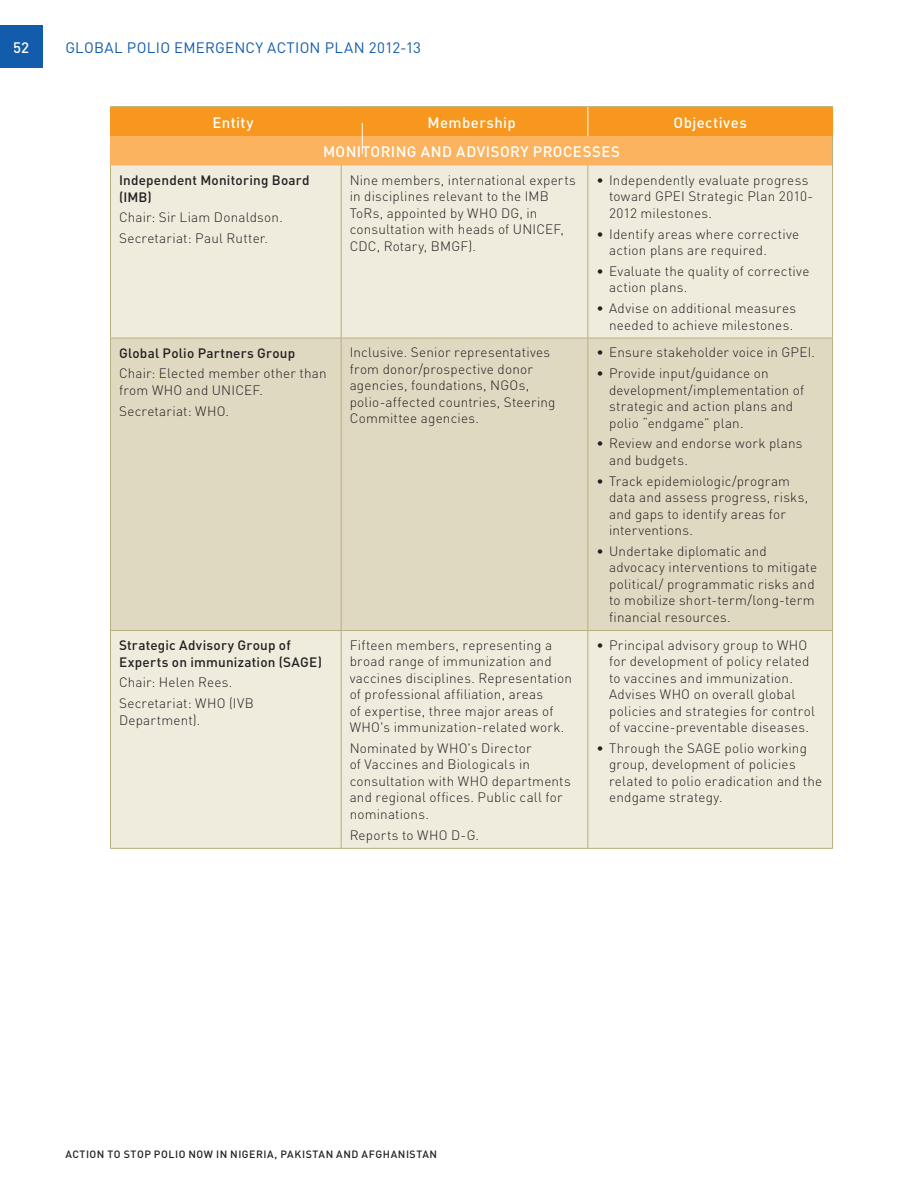
<style>
.page{position:relative;width:918px;height:1188px;background:#fff}
.page>*{position:absolute;margin:0;border:0;box-sizing:border-box;transform-origin:0 0}
.t1{font:500 15px "DIN";letter-spacing:.03em;color:#fff}
.t2{font:15px "DIN";letter-spacing:.015em;color:#135cab}
.t3{font:300 13.5px/16.5px "DIN";letter-spacing:.015em;color:#231f20}
.t4{font:500 13.5px/16.5px "DIN";letter-spacing:.015em;color:#231f20}
.t5{font:500 10.5px "DIN";letter-spacing:.06em;color:#231f20}
</style>
<div class="page">
<div style="left:0;top:26px;width:42px;height:42px;background:#135cab"></div>
<div style="left:111px;top:165px;width:721px;height:683px;background:#efebdd"></div>
<div style="left:111px;top:339px;width:721px;height:291px;background:#dfd9c2"></div>
<hr style="left:110px;top:165px;width:1px;height:173px;background:#b8af7b">
<hr style="left:341px;top:165px;width:1px;height:173px;background:#b8af7b">
<hr style="left:587px;top:165px;width:1px;height:173px;background:#b8af7b">
<hr style="left:832px;top:165px;width:1px;height:173px;background:#b8af7b">
<hr style="left:110px;top:338px;width:231px;height:1px;background:#b8af7b">
<hr style="left:110px;top:338px;width:1px;height:292px;background:#b8af7b">
<svg style="left:342px;top:338px;width:14px;height:1px"></svg>
<hr style="left:341px;top:338px;width:1px;height:292px;background:#b8af7b">
<hr style="left:356px;top:338px;width:232px;height:1px;background:#b8af7b">
<hr style="left:588px;top:338px;width:245px;height:1px;background:#b8af7b">
<hr style="left:587px;top:338px;width:1px;height:292px;background:#b8af7b">
<hr style="left:832px;top:338px;width:1px;height:292px;background:#b8af7b">
<hr style="left:110px;top:630px;width:231px;height:1px;background:#b8af7b">
<hr style="left:110px;top:631px;width:1px;height:217px;background:#b8af7b">
<svg style="left:341px;top:630px;width:15px;height:1px"></svg>
<hr style="left:341px;top:631px;width:1px;height:217px;background:#b8af7b">
<hr style="left:356px;top:630px;width:232px;height:1px;background:#b8af7b">
<hr style="left:588px;top:630px;width:245px;height:1px;background:#b8af7b">
<hr style="left:587px;top:631px;width:1px;height:217px;background:#b8af7b">
<hr style="left:832px;top:631px;width:1px;height:217px;background:#b8af7b">
<hr style="left:110px;top:848px;width:231px;height:1px;background:#b8af7b">
<svg style="left:341px;top:848px;width:15px;height:1px"></svg>
<hr style="left:356px;top:848px;width:232px;height:1px;background:#b8af7b">
<hr style="left:588px;top:848px;width:245px;height:1px;background:#b8af7b">
<svg style="left:110px;top:106px;width:723px;height:59px;background:#f8a53e"></svg>
<hr style="left:356px;top:106px;width:232px;height:1px;background:#b8af7b">
<hr style="left:588px;top:106px;width:245px;height:1px;background:#b8af7b">
<hr style="left:362px;top:123px;width:1px;height:31px;background:#fff">
<p class="t1" style="left:13px;top:38px;width:17px">52</p>
<p class="t2" style="left:65px;top:38px;width:357px">GLOBAL POLIO EMERGENCY ACTION PLAN 2012-13</p>
<p class="t1" style="left:212px;top:113px;width:43px">Entity</p>
<p class="t1" style="left:428px;top:113px;width:90px">Membership</p>
<p class="t1" style="left:674px;top:113px;width:75px">Objectives</p>
<p class="t1" style="left:323px;top:142px;width:15px">MONITORING</p>
<p class="t1" style="left:421px;top:142px;width:16px">AND</p>
<p class="t1" style="left:456px;top:142px;width:31px">ADVISOR</p>
<p class="t1" style="left:520px;top:142px;width:23px">Y PROCESSES</p>
<p class="t4" style="left:119px;top:172px;width:192px">I ndependent Monitoring Board (IMB)</p>
<p class="t3" style="left:119px;top:207px;width:165px;line-height:20.7px">Chair: Sir Liam Donaldson.<br>Secretariat: Paul Rutter.</p>
<p class="t3" style="left:350px;top:172px;width:228px">Nine members, international experts in disciplines relevant to the IMB<br>ToRs, appointed by WHO DG, in consultation with heads of UNICEF,<br>CDC, Rotary, BMGF).</p>
<p class="t3" style="left:609px;top:172px;width:206px;text-indent:-13px">• Independently evaluate progress toward GPEI Strategic Plan 2010-<br>2012 milestones.</p>
<p class="t3" style="left:609px;top:225px;width:192px;text-indent:-13px">• Identify areas where corrective action plans are required.</p>
<p class="t3" style="left:609px;top:263px;width:202px;text-indent:-13px">• Evaluate the quality of corrective action plans.</p>
<p class="t3" style="left:596px;top:300px;width:201px;text-align:right">• Advise on additional measures needed to achieve milestones.</p>
<p class="t4" style="left:119px;top:344px;width:178px">Global Polio Partners Group</p>
<p class="t3" style="left:119px;top:365px;width:209px">Chair: Elected member other than from WHO and UNICEF.</p>
<p class="t3" style="left:119px;top:402px;width:112px">Secretariat: WHO.</p>
<p class="t4" style="left:119px;top:636px;width:204px">Strategic Advisory Group of<br>Experts on immunization (SAGE )</p>
<p class="t3" style="left:119px;top:672px;width:137px;line-height:20.7px">Chair: Helen Rees.<br>Secretariat: WHO (IVB</p>
<p class="t3" style="left:119px;top:711px;width:83px">Department).</p>
<p class="t3" style="left:350px;top:344px;width:207px">Inclusive. Senior representatives from donor/prospective donor agencies, foundations, NGOs, polio-affected countries, Steering<br>Committee agencies.</p>
<p class="t3" style="left:596px;top:344px;width:220px">• Ensure stakeholder voice in GPEI.</p>
<p class="t3" style="left:609px;top:365px;width:197px;text-indent:-13px">• Provide input/guidance on development/implementation of strategic and action plans and polio “endgame” plan.</p>
<p class="t3" style="left:609px;top:435px;width:195px;text-indent:-13px">• Review and endorse work plans and budgets.</p>
<p class="t3" style="left:609px;top:472px;width:201px;text-indent:-13px">• Track epidemiologic/program data and assess progress, risks, and gaps to identify areas for interventions.</p>
<p class="t3" style="left:609px;top:543px;width:209px;text-indent:-13px">• Undertake diplomatic and advocacy interventions to mitigate political/ programmatic risks and to mobilize short-term/long-term financial resources.</p>
<p class="t3" style="left:350px;top:637px;width:224px">Fifteen members, representing a broad range of immunization and vaccines disciplines. Representation of professional affiliation, areas<br>of expertise, three major areas of WHO's immunization-related work.</p>
<p class="t3" style="left:350px;top:740px;width:223px">Nominated by WHO's Director<br>of Vaccines and Biologicals in consultation with WHO departments and regional offices. Public call for nominations.</p>
<p class="t3" style="left:350px;top:826px;width:131px">Reports to WHO D-G.</p>
<p class="t3" style="left:609px;top:636px;width:207px;text-indent:-13px">• Principal advisory group to WHO for development of policy related to vaccines and immunization.<br>Advises WHO on overall global policies and strategies for control of vaccine-preventable diseases.</p>
<p class="t3" style="left:609px;top:740px;width:215px;text-indent:-13px">• Through the SAGE polio working group, development of policies related to polio eradication and the endgame strategy.</p>
<p class="t5" style="left:65px;top:1148px;width:373px">Action to stop polio now in N igeria, Pakistan and Afghanistan</p>
</div>
